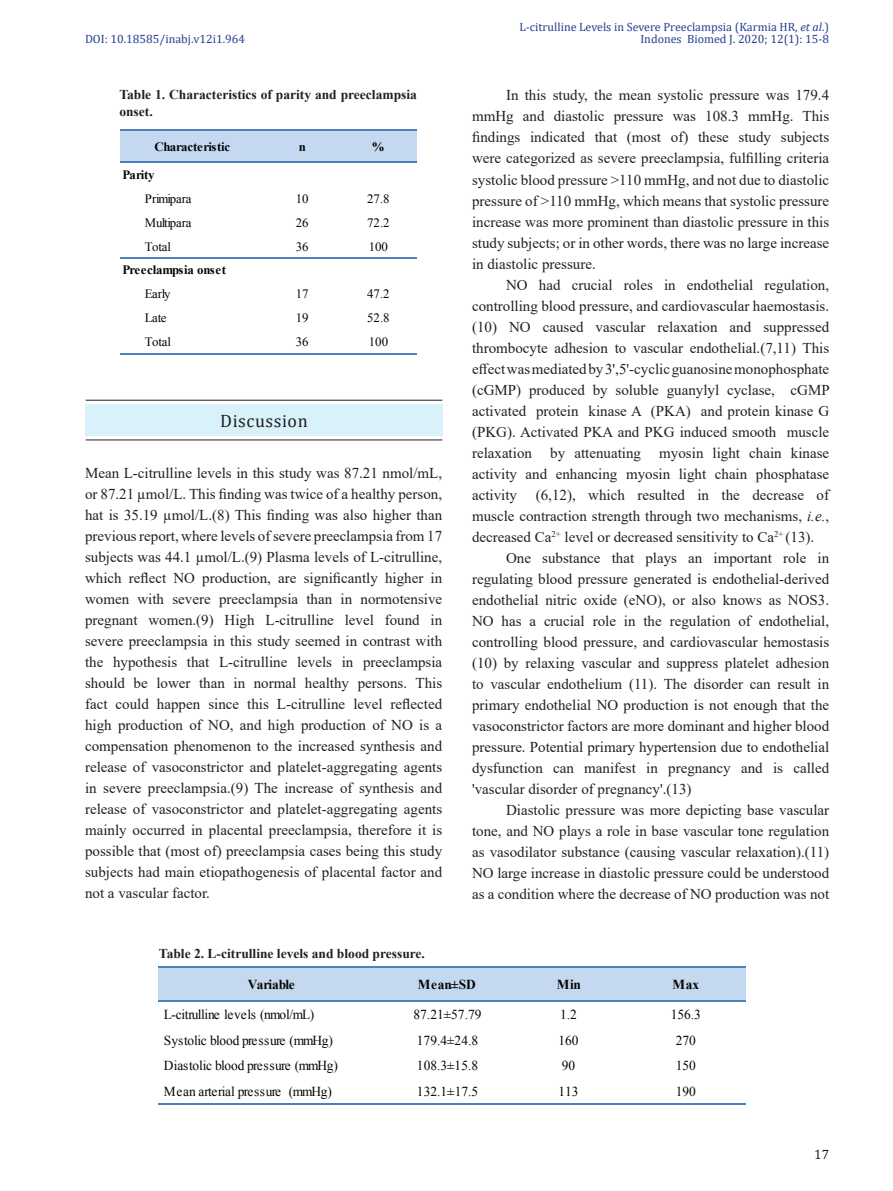
<style>
.page{position:relative;width:893px;height:1191px;background:#fff}
.page>*{position:absolute;margin:0;border:0;box-sizing:border-box;transform-origin:0 0}
.Content_Separator{font:18px "Cambria";letter-spacing:.03em;color:#231f20}
.Body_Text{font:15px/21px "Times New Roman";color:#231f20;text-align:justify}
.t1{font:13.65px "Times New Roman";letter-spacing:-.025em;color:#050504}
.t2{font:13.65px "Times New Roman";color:#050504}
.t3{font:700 13.65px "Times New Roman";color:#050504}
.t4{font:700 13.65px "Times New Roman";letter-spacing:-.025em;color:#050504}
.Figure_Legend{font:700 13.5px/16.5px "Times New Roman";color:#231f20}
.t5{font:13.5px "Cambria";color:#231f20}
.t6{font:12.75px "Times New Roman";letter-spacing:-.005em;color:#050504}
.t7{font:700 12.75px/28px "Times New Roman";letter-spacing:-.02em;color:#050504}
.t8{font:12.75px "Times New Roman";letter-spacing:-.025em;color:#050504}
.t9{font:12px "Cambria";color:#253f8e}
.s1{font-style:italic}
</style>
<div class="page">
<div style="left:120px;top:130px;width:297px;height:33px;background:#c4d9f0"></div>
<hr style="left:120px;top:129px;width:297px;height:2px;background:#4c81bf">
<hr style="left:120px;top:161px;width:297px;height:2px;background:#4c81bf">
<hr style="left:120px;top:257px;width:297px;height:1px;background:#4c81bf">
<hr style="left:120px;top:353px;width:297px;height:1px;background:#4c81bf">
<div style="left:158px;top:967px;width:587px;height:35px;background:#c4d9f0"></div>
<hr style="left:158px;top:966px;width:587px;height:1px;background:#4c81bf">
<hr style="left:158px;top:1000px;width:587px;height:2px;background:#4c81bf">
<hr style="left:158px;top:1103px;width:587px;height:1px;background:#4c81bf">
<hr style="left:86px;top:400px;width:356px;height:1px;background:#231f20">
<hr style="left:86px;top:439px;width:356px;height:1px;background:#231f20">
<div style="left:85px;top:405px;width:357px;height:31px;background:#d9f1fb"></div>
<p class="t9" style="left:519px;top:20px;width:311px">L-citrulline Levels in Severe Preeclampsia (Karmia HR, <span class="s1">et al</span>.)</p>
<p class="t9" style="left:85px;top:31px;width:162px">DOI: 10.18585/inabj.v12i1.964</p>
<p class="t9" style="left:640px;top:32px;width:190px">Indones Biomed J. 2020; 12(1): 15-8</p>
<p class="Figure_Legend" style="left:119px;top:86px;width:299px">Table 1. Characteristics of parity and preeclampsia onset.</p>
<p class="t7" style="left:122px;top:132px;width:109px;text-indent:32px">Characteristic<br>Parity</p>
<p class="t7" style="left:299px;top:132px;width:9px">n</p>
<p class="t7" style="left:372px;top:132px;width:14px">%</p>
<p class="t6" style="left:145px;top:189px;width:48px">Primipara</p>
<p class="t6" style="left:296px;top:189px;width:14px">10</p>
<p class="t6" style="left:367px;top:189px;width:24px">27.8</p>
<p class="t8" style="left:145px;top:213px;width:48px">Multipara</p>
<p class="t6" style="left:296px;top:213px;width:14px">26</p>
<p class="t6" style="left:367px;top:213px;width:24px">72.2</p>
<p class="t6" style="left:145px;top:237px;width:28px">Total</p>
<p class="t6" style="left:296px;top:237px;width:14px">36</p>
<p class="t6" style="left:369px;top:237px;width:21px">100</p>
<p class="t6" style="left:145px;top:285px;width:27px">Early</p>
<p class="t6" style="left:296px;top:285px;width:14px">17</p>
<p class="t6" style="left:367px;top:285px;width:24px">47.2</p>
<p class="t6" style="left:145px;top:309px;width:23px">Late</p>
<p class="t6" style="left:296px;top:309px;width:14px">19</p>
<p class="t6" style="left:367px;top:309px;width:24px">52.8</p>
<p class="t6" style="left:145px;top:333px;width:28px">Total</p>
<p class="t6" style="left:296px;top:333px;width:14px">36</p>
<p class="t6" style="left:369px;top:333px;width:21px">100</p>
<p class="t7" style="left:122px;top:256px;width:105px">Preeclampsia onset</p>
<p class="Content_Separator" style="left:220px;top:411px;width:89px">Discussion</p>
<p class="Body_Text" style="left:85px;top:462px;width:359px">Mean L-citrulline levels in this study was 87.21 nmol/mL, or 87.21 µmol/L. This finding was twice of a healthy person, hat is 35.19 µmol/L.(8) This finding was also higher than previous report, where levels of severe preeclampsia from 17 subjects was 44.1 µmol/L.(9) Plasma levels of L-citrulline, which reflect NO production, are significantly higher in women with severe preeclampsia than in normotensive pregnant women.(9) High L-citrulline level found in severe preeclampsia in this study seemed in contrast with the hypothesis that L-citrulline levels in preeclampsia should be lower than in normal healthy persons. This fact could happen since this L-citrulline level reflected high production of NO, and high production of NO is a compensation phenomenon to the increased synthesis and release of vasoconstrictor and platelet-aggregating agents in severe preeclampsia.(9) The increase of synthesis and release of vasoconstrictor and platelet-aggregating agents mainly occurred in placental preeclampsia, therefore it is possible that (most of) preeclampsia cases being this study subjects had main etiopathogenesis of placental factor and not a vascular factor.</p>
<p class="Figure_Legend" style="left:159px;top:944px;width:268px">Table 2. L-citrulline levels and blood pressure.</p>
<p class="Body_Text" style="left:472px;top:84px;width:359px;text-indent:34px">In this study, the mean systolic pressure was 179.4 mmHg and diastolic pressure was 108.3 mmHg. This findings indicated that (most of) these study subjects were categorized as severe preeclampsia, fulfilling criteria systolic blood pressure &gt;110 mmHg, and not due to diastolic pressure of &gt;110 mmHg, which means that systolic pressure increase was more prominent than diastolic pressure in this study subjects; or in other words, there was no large increase in diastolic pressure.</p>
<p class="Body_Text" style="left:472px;top:273px;width:359px;text-indent:34px">NO had crucial roles in endothelial regulation, controlling blood pressure, and cardiovascular haemostasis. (10) NO caused vascular relaxation and suppressed thrombocyte adhesion to vascular endothelial.(7,11) This effect was mediated by 3',5'-cyclic guanosine monophosphate (cGMP) produced by soluble guanylyl cyclase, cGMP activated protein kinase A (PKA) and protein kinase G (PKG). Activated PKA and PKG induced smooth muscle relaxation by attenuating myosin light chain kinase activity and enhancing myosin light chain phosphatase activity</p>
<p class="Body_Text" style="left:472px;top:483px;width:359px;text-indent:64px">(6,12), which resulted in the decrease of muscle contraction strength through two mechanisms, <span class="s1">i.e.</span>, decreased Ca<sup>2+</sup> level or decreased sensitivity to Ca<sup>2+</sup> (13).</p>
<p class="Body_Text" style="left:472px;top:546px;width:359px;text-indent:34px">One substance that plays an important role in regulating blood pressure generated is endothelial-derived endothelial nitric oxide (eNO), or also knows as NOS3.<br>NO has a crucial role in the regulation of endothelial, controlling blood pressure, and cardiovascular hemostasis (10) by relaxing vascular and suppress platelet adhesion to vascular endothelium (11). The disorder can result in primary endothelial NO production is not enough that the vasoconstrictor factors are more dominant and higher blood pressure. Potential primary hypertension due to endothelial dysfunction can manifest in pregnancy and is called 'vascular disorder of pregnancy'.(13)</p>
<p class="Body_Text" style="left:472px;top:798px;width:359px;text-indent:34px">Diastolic pressure was more depicting base vascular tone, and NO plays a role in base vascular tone regulation as vasodilator substance (causing vascular relaxation).(11)<br>NO large increase in diastolic pressure could be understood as a condition where the decrease of NO production was not</p>
<p class="t4" style="left:248px;top:974px;width:49px">Variable</p>
<p class="t3" style="left:418px;top:974px;width:60px">Mean±SD</p>
<p class="t3" style="left:557px;top:974px;width:26px">Min</p>
<p class="t3" style="left:672px;top:974px;width:28px">Max</p>
<p class="t1" style="left:164px;top:1004px;width:152px">L-citrulline levels (nmol/mL)</p>
<p class="t2" style="left:414px;top:1004px;width:69px">87.21±57.79</p>
<p class="t2" style="left:560px;top:1004px;width:18px">1.2</p>
<p class="t2" style="left:671px;top:1004px;width:32px">156.3</p>
<p class="t1" style="left:164px;top:1030px;width:171px">Systolic blood pressure (mmHg)</p>
<p class="t2" style="left:417px;top:1030px;width:63px">179.4±24.8</p>
<p class="t2" style="left:558px;top:1030px;width:22px">160</p>
<p class="t2" style="left:676px;top:1030px;width:22px">270</p>
<p class="t1" style="left:164px;top:1056px;width:176px">Diastolic blood pressure (mmHg)</p>
<p class="t2" style="left:417px;top:1056px;width:63px">108.3±15.8</p>
<p class="t2" style="left:562px;top:1056px;width:15px">90</p>
<p class="t2" style="left:676px;top:1056px;width:22px">150</p>
<p class="t1" style="left:164px;top:1081px;width:170px">Mean arterial pressure (mmHg)</p>
<p class="t2" style="left:417px;top:1081px;width:63px">132.1±17.5</p>
<p class="t2" style="left:559px;top:1081px;width:22px">113</p>
<p class="t2" style="left:676px;top:1081px;width:22px">190</p>
<p class="t5" style="left:814px;top:1146px;width:16px">17</p>
</div>
